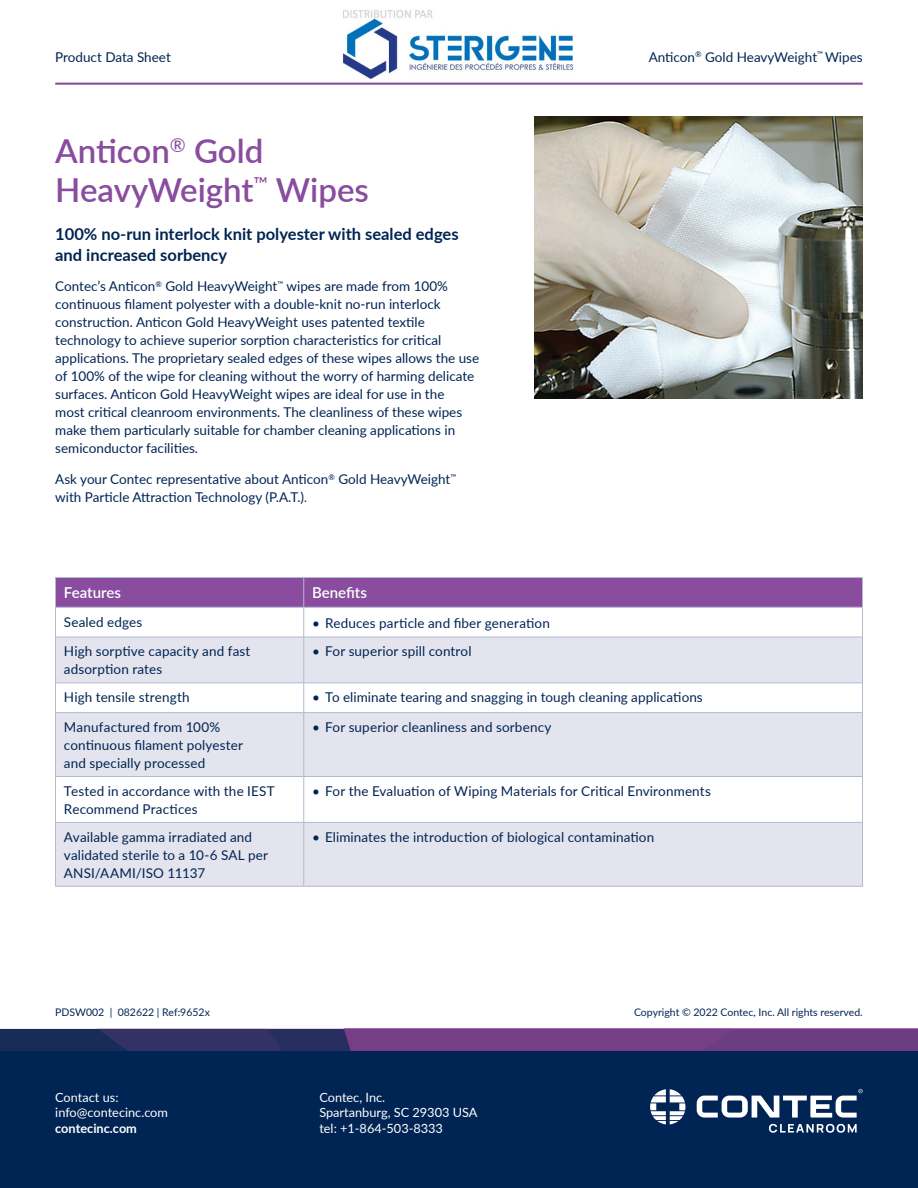
<style>
.page{position:relative;width:918px;height:1188px;background:#fff}
.page>*{position:absolute;margin:0;border:0;box-sizing:border-box;transform-origin:0 0}
.Main_heading{font:600 33px/39px "Lato";color:#894c9e}
.Sub_heading{font:700 16.5px/21px "Lato";color:#002453}
.Table_heading-white{font:600 15px "Lato";color:#fff}
.t1{font:13.5px/18px "Lato";color:#002453}
.t2{font:12.75px/15.3px "Lato";color:#fff}
.t3{font:700 12.75px "Lato";color:#fff}
.t4{font:10.5px "Lato";color:#002453}
.s1{font-size:12px}
</style>
<div class="page">
<div style="left:0;top:1039px;width:918px;height:149px;background:#002453"></div>
<svg style="left:769px;top:1124px;width:88px;height:9px"></svg>
<svg style="left:697px;top:1089px;width:166px;height:29px"></svg>
<svg style="left:650px;top:1089px;width:35px;height:35px"></svg>
<svg style="left:0;top:1029px;width:918px;height:21px;background:#563876"></svg>
<hr style="left:55px;top:83px;width:808px;height:2px;background:#894c9e">
<svg style="left:56px;top:638px;width:806px;height:248px;background:#e6e7ef"></svg>
<svg style="left:56px;top:777px;width:806px;height:45px"></svg>
<svg style="left:55px;top:577px;width:808px;height:30px;background:#8a51a0"></svg>
<hr style="left:55px;top:607px;width:249px;height:1px;background:#b3bad0">
<hr style="left:55px;top:607px;width:1px;height:30px;background:#b3bad0">
<hr style="left:304px;top:607px;width:559px;height:1px;background:#b3bad0">
<hr style="left:303px;top:607px;width:1px;height:30px;background:#b3bad0">
<hr style="left:862px;top:607px;width:1px;height:30px;background:#b3bad0">
<hr style="left:55px;top:637px;width:249px;height:1px;background:#b3bad0">
<hr style="left:55px;top:637px;width:1px;height:46px;background:#b3bad0">
<hr style="left:304px;top:637px;width:559px;height:1px;background:#b3bad0">
<hr style="left:303px;top:637px;width:1px;height:46px;background:#b3bad0">
<hr style="left:862px;top:637px;width:1px;height:46px;background:#b3bad0">
<hr style="left:55px;top:683px;width:249px;height:1px;background:#b3bad0">
<svg style="left:55px;top:684px;width:1px;height:28px"></svg>
<hr style="left:304px;top:683px;width:559px;height:1px;background:#b3bad0">
<svg style="left:303px;top:683px;width:1px;height:29px"></svg>
<svg style="left:862px;top:684px;width:1px;height:28px"></svg>
<hr style="left:55px;top:712px;width:249px;height:1px;background:#b3bad0">
<hr style="left:55px;top:713px;width:1px;height:63px;background:#b3bad0">
<hr style="left:304px;top:712px;width:559px;height:1px;background:#b3bad0">
<hr style="left:303px;top:713px;width:1px;height:63px;background:#b3bad0">
<hr style="left:862px;top:713px;width:1px;height:63px;background:#b3bad0">
<hr style="left:55px;top:776px;width:249px;height:1px;background:#b3bad0">
<hr style="left:55px;top:777px;width:1px;height:45px;background:#b3bad0">
<hr style="left:304px;top:776px;width:559px;height:1px;background:#b3bad0">
<hr style="left:303px;top:777px;width:1px;height:45px;background:#b3bad0">
<hr style="left:862px;top:777px;width:1px;height:45px;background:#b3bad0">
<hr style="left:55px;top:822px;width:249px;height:1px;background:#b3bad0">
<hr style="left:55px;top:823px;width:1px;height:63px;background:#b3bad0">
<hr style="left:304px;top:822px;width:559px;height:1px;background:#b3bad0">
<hr style="left:303px;top:823px;width:1px;height:63px;background:#b3bad0">
<hr style="left:862px;top:823px;width:1px;height:63px;background:#b3bad0">
<hr style="left:55px;top:886px;width:249px;height:1px;background:#b3bad0">
<hr style="left:304px;top:886px;width:559px;height:1px;background:#b3bad0">
<img style="left:534px;top:117px;width:329px;height:282px">
<img style="left:344px;top:10px;width:228px;height:69px">
<p class="t1" style="left:55px;top:47px;width:117px">Product Data Sheet</p>
<p class="Main_heading" style="left:55px;top:130px;width:315px">Anticon<sup>®</sup> Gold<br>HeavyWeight<sup>™</sup> Wipes</p>
<p class="Sub_heading" style="left:55px;top:222px;width:405px">100% no-run interlock knit polyester with sealed edges and increased sorbency</p>
<p class="t1" style="left:55px;top:277px;width:426px">Contec’s Anticon<sup>®</sup> Gold HeavyWeight<sup>™</sup> wipes are made from 100% continuous filament polyester with a double-knit no-run interlock construction. Anticon Gold HeavyWeight uses patented textile technology to achieve superior sorption characteristics for critical applications. The proprietary sealed edges of these wipes allows the use of 100% of the wipe for cleaning without the worry of harming delicate surfaces. Anticon Gold HeavyWeight wipes are ideal for use in the<br>most critical cleanroom environments. The cleanliness of these wipes make them particularly suitable for chamber cleaning applications in semiconductor facilities.</p>
<p class="t1" style="left:55px;top:470px;width:403px">Ask your Contec representative about Anticon<sup>®</sup> Gold HeavyWeight<sup>™ </sup>with Particle Attraction Technology (P.A.T.)<span class="s1">.</span></p>
<p class="t1" style="left:649px;top:47px;width:215px">Anticon<sup>®</sup> Gold HeavyWeight<sup>™</sup> Wipes</p>
<p class="Table_heading-white" style="left:64px;top:582px;width:58px">Features</p>
<p class="Table_heading-white" style="left:312px;top:582px;width:56px">Benefits</p>
<p class="t1" style="left:64px;top:612px;width:80px">Sealed edges</p>
<p class="t1" style="left:312px;top:613px;width:239px">• Reduces particle and fiber generation</p>
<p class="t1" style="left:64px;top:642px;width:188px">High sorptive capacity and fast adsorption rates</p>
<p class="t1" style="left:312px;top:642px;width:161px">• For superior spill control</p>
<p class="t1" style="left:64px;top:688px;width:127px">High tensile strength</p>
<p class="t1" style="left:312px;top:688px;width:392px">• To eliminate tearing and snagging in tough cleaning applications</p>
<p class="t1" style="left:64px;top:718px;width:181px">Manufactured from 100% continuous filament polyester and specially processed</p>
<p class="t1" style="left:312px;top:718px;width:241px">• For superior cleanliness and sorbency</p>
<p class="t1" style="left:64px;top:781px;width:212px">Tested in accordance with the IEST<br>Recommend Practices</p>
<p class="t1" style="left:312px;top:781px;width:400px">• For the Evaluation of Wiping Materials for Critical Environments</p>
<p class="t1" style="left:64px;top:827px;width:206px">Available gamma irradiated and validated sterile to a 10-6 SAL per<br>ANSI/AAMI/ISO 11137</p>
<p class="t1" style="left:312px;top:827px;width:343px">• Eliminates the introduction of biological contamination</p>
<p class="t4" style="left:55px;top:1005px;width:156px">PDSW002 | 082622 | Ref:9652x</p>
<p class="t4" style="left:634px;top:1005px;width:230px">Copyright © 2022 Contec, Inc. All rights reserved.</p>
<p class="t2" style="left:55px;top:1089px;width:114px">Contact us: info@contecinc.com</p>
<p class="t3" style="left:55px;top:1119px;width:83px">contecinc.com</p>
<p class="t2" style="left:319px;top:1089px;width:160px">Contec, Inc.<br>Spartanburg, SC 29303 USA tel: +1-864-503-8333</p>
</div>
